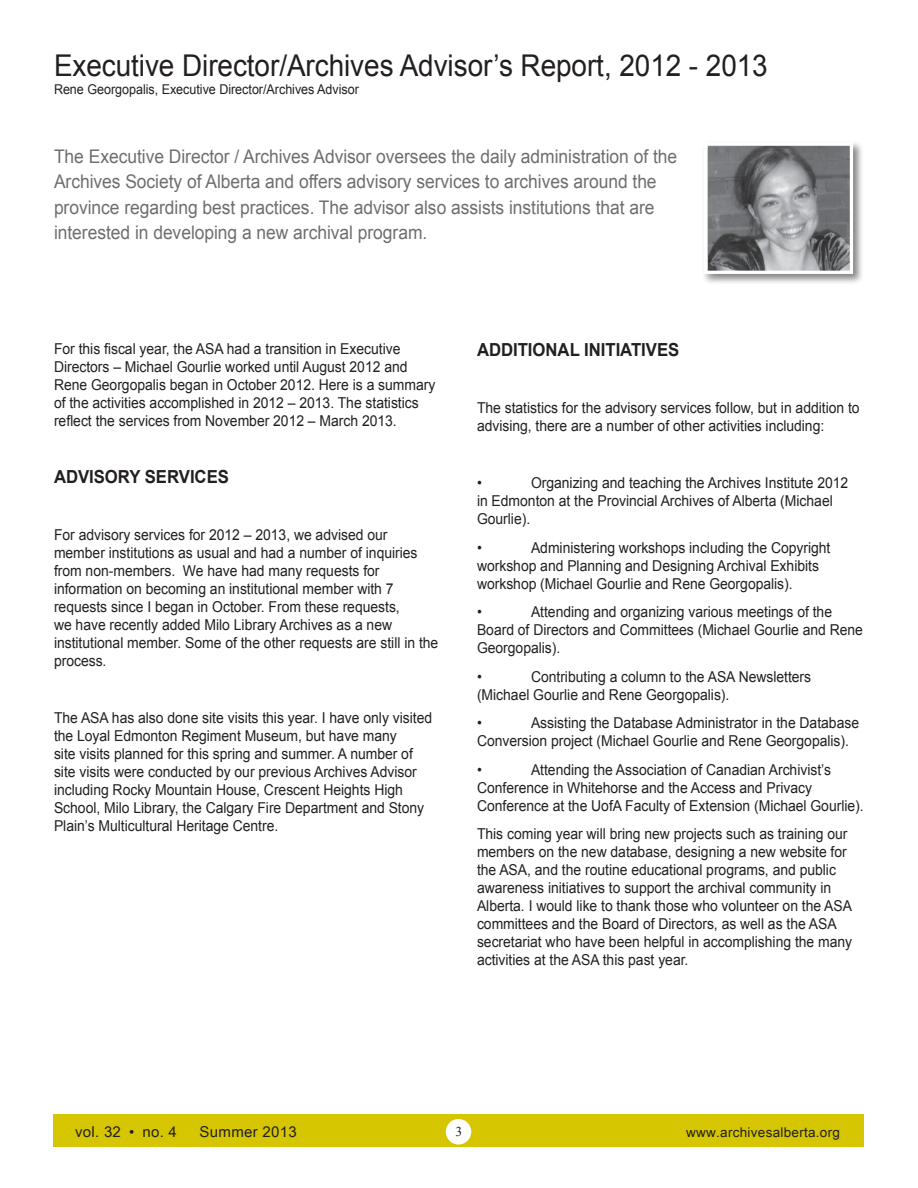
<style>
.page{position:relative;width:918px;height:1188px;background:#fff}
.page>*{position:absolute;margin:0;border:0;box-sizing:border-box;transform-origin:0 0}
.t1{font:30px "Arial";color:#231f20;scale:.93 1}
.Heading_1{font:18.75px/25.5px "Arial";color:#6d6e71;scale:.93 1}
.t2{font:700 18px "Arial";color:#231f20;scale:.93 1}
.t3{font:15px/18px "Arial";color:#231f20;scale:.93 1}
.t4{font:15px "Arial Unicode MS";letter-spacing:.02em;color:#231f20}
.t5{font:13.5px "Arial";color:#231f20;scale:.93 1}
.t6{font:13.5px "Arial Unicode MS";letter-spacing:.02em;color:#231f20}
.t7{font:13.5px "Times New Roman";color:#231f20}
</style>
<div class="page">
<div style="left:54px;top:1114px;width:810px;height:33px;background:#d6c501"></div>
<div style="left:446px;top:1119px;width:25px;height:25px;background:#fff;border-radius:50%"></div>
<div style="left:701px;top:140px;width:163px;height:144px;background:#231f20;opacity:.55"></div>
<img style="left:708px;top:146px;width:141px;height:124px">
<div style="left:704px;top:142px;width:149px;height:132px;border:3px solid #fff"></div>
<p class="t1" style="left:54px;top:46px;width:769px">Executive Director/Archives Advisor’s Report, 2012 - 2013</p>
<p class="t5" style="left:54px;top:80px;width:329px">Rene Georgopalis, Executive Director/Archives Advisor</p>
<p class="Heading_1" style="left:54px;top:144px;width:672px">The Executive Director / Archives Advisor oversees the daily administration of the Archives Society of Alberta and offers advisory services to archives around the province regarding best practices. The advisor also assists institutions that are interested in developing a new archival program.</p>
<p class="t3" style="left:54px;top:340px;width:412px">For this fiscal year, the ASA had a transition in Executive Directors – Michael Gourlie worked until August 2012 and Rene Georgopalis began in October 2012. Here is a summary of the activities accomplished in 2012 – 2013. The statistics reflect the services from November 2012 – March 2013.</p>
<p class="t2" style="left:54px;top:465px;width:190px">ADVISORY SERVICES</p>
<p class="t3" style="left:54px;top:526px;width:415px">For advisory services for 2012 – 2013, we advised our member institutions as usual and had a number of inquiries from non-members. We have had many requests for information on becoming an institutional member with 7 requests since I began in October. From these requests,<br>we have recently added Milo Library Archives as a new institutional member. Some of the other requests are still in the process.</p>
<p class="t3" style="left:54px;top:709px;width:408px">The ASA has also done site visits this year. I have only visited the Loyal Edmonton Regiment Museum, but have many<br>site visits planned for this spring and summer. A number of site visits were conducted by our previous Archives Advisor including Rocky Mountain House, Crescent Heights High School, Milo Library, the Calgary Fire Department and Stony Plain’s Multicultural Heritage Centre.</p>
<p class="t2" style="left:477px;top:338px;width:219px">ADDITIONAL INITIATIVES</p>
<p class="t3" style="left:477px;top:399px;width:413px">The statistics for the advisory services follow, but in addition to advising, there are a number of other activities including:</p>
<p class="t3" style="left:477px;top:474px;width:401px;text-indent:54px">Organizing and teaching the Archives Institute 2012 in Edmonton at the Provincial Archives of Alberta (Michael<br>Gourlie).</p>
<p class="t3" style="left:477px;top:539px;width:7px">•</p>
<p class="t3" style="left:477px;top:474px;width:7px">•</p>
<p class="t3" style="left:477px;top:539px;width:382px;text-indent:54px">Administering workshops including the Copyright workshop and Planning and Designing Archival Exhibits workshop (Michael Gourlie and Rene Georgopalis).</p>
<p class="t3" style="left:477px;top:603px;width:7px">•</p>
<p class="t3" style="left:477px;top:603px;width:417px;text-indent:54px">Attending and organizing various meetings of the<br>Board of Directors and Committees (Michael Gourlie and Rene<br>Georgopalis).</p>
<p class="t3" style="left:477px;top:668px;width:7px">•</p>
<p class="t3" style="left:477px;top:668px;width:361px;text-indent:54px">Contributing a column to the ASA Newsletters (Michael Gourlie and Rene Georgopalis).</p>
<p class="t3" style="left:477px;top:714px;width:7px">•</p>
<p class="t3" style="left:477px;top:714px;width:412px;text-indent:54px">Assisting the Database Administrator in the Database<br>Conversion project (Michael Gourlie and Rene Georgopalis).</p>
<p class="t3" style="left:477px;top:761px;width:7px">•</p>
<p class="t3" style="left:477px;top:761px;width:417px;text-indent:54px">Attending the Association of Canadian Archivist’s<br>Conference in Whitehorse and the Access and Privacy<br>Conference at the UofA Faculty of Extension (Michael Gourlie).</p>
<p class="t3" style="left:477px;top:825px;width:405px">This coming year will bring new projects such as training our members on the new database, designing a new website for the ASA, and the routine educational programs, and public awareness initiatives to support the archival community in Alberta. I would like to thank those who volunteer on the ASA committees and the Board of Directors, as well as the ASA secretariat who have been helpful in accomplishing the many activities at the ASA this past year.</p>
<p class="t4" style="left:75px;top:1121px;width:103px">vol. 32 • no. 4</p>
<p class="t4" style="left:200px;top:1121px;width:99px">Summer 2013</p>
<p class="t7" style="left:456px;top:1122px;width:8px">3</p>
<p class="t6" style="left:686px;top:1122px;width:155px">www.archivesalberta.org</p>
</div>
